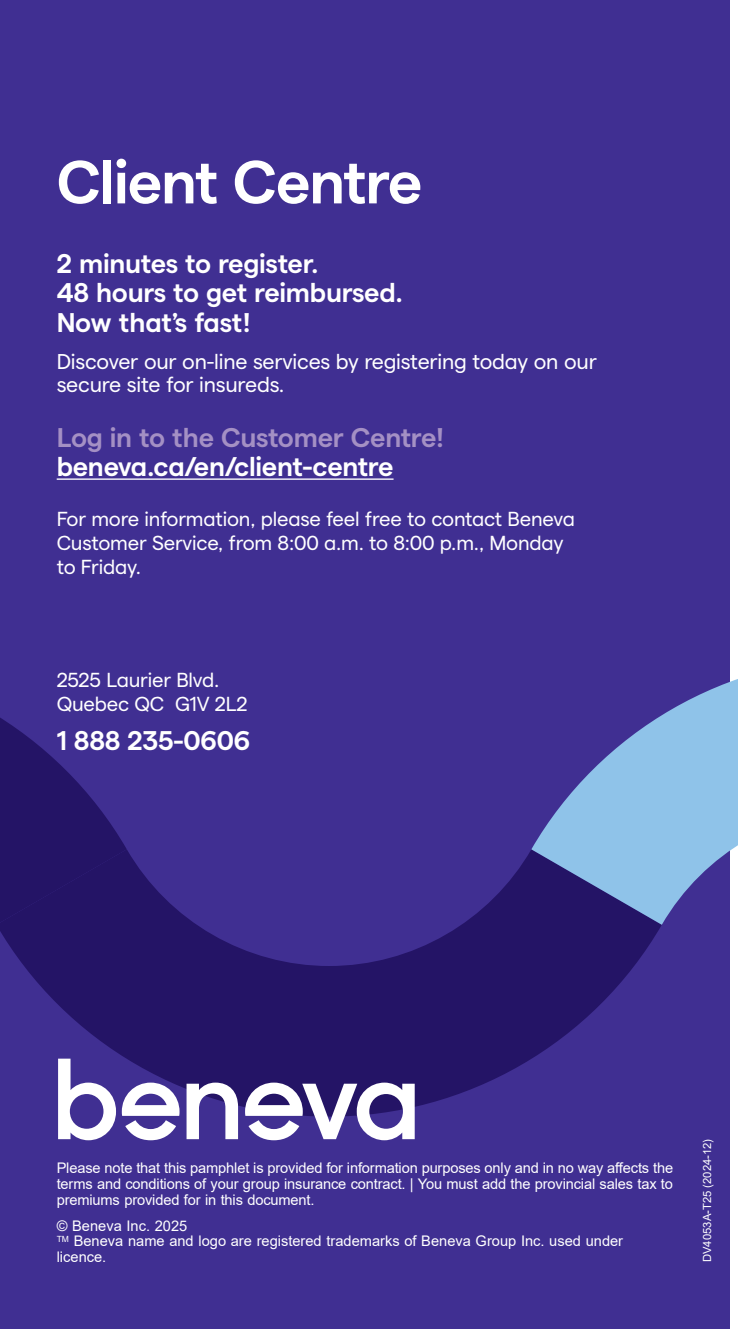
<style>
.page{position:relative;width:738px;height:1329px;background:#fff}
.page>*{position:absolute;margin:0;border:0;box-sizing:border-box;transform-origin:0 0}
._1-Titre_Rv_27pts{font:700 60.75px "Matter Beneva Semi";letter-spacing:-.02em;color:#fff}
._2-STit_Violet_12pts{font:700 27px/29.2px "Matter Beneva Semi";letter-spacing:-.01em;color:#fff}
._3-Txt_courant_Noir_9pts{font:21.38px/23.6px "Matter Beneva Regular";letter-spacing:-.01em;color:#fff}
._3-Txt_courant_Noir_9pts-2{font:20.25px/23.6px "Matter Beneva Regular";letter-spacing:-.01em;color:#fff}
._2-STit_Violet_12pts-2{font:20.25px/23.6px "Matter Beneva Regular";letter-spacing:-.01em;color:#fff}
._9-Notes_légales_Noir_6_5pts{font:14.62px/15.8px "Arial";color:#fff;text-align:justify}
.t1{font:11.25px "Arial";color:#fff}
.s1{color:#a490c4}
</style>
<div class="page">
<div style="left:0;top:0;width:729px;height:1328px;background:#402f92"></div>
<svg style="left:0;top:850px;width:661px;height:266px;fill:#241466"></svg>
<svg style="left:0;top:718px;width:127px;height:206px"></svg>
<svg style="left:531px;top:657px;width:206px;height:267px;fill:#8fc3e9"></svg>
<svg style="left:245px;top:1082px;width:169px;height:58px"></svg>
<svg style="left:186px;top:1082px;width:52px;height:57px"></svg>
<svg style="left:122px;top:1082px;width:57px;height:58px"></svg>
<svg style="left:58px;top:1058px;width:58px;height:82px"></svg>
<hr style="left:57px;top:478px;width:336px;height:2px;background:#fff">
<p class="_1-Titre_Rv_27pts" style="left:57px;top:137px;width:367px">Client Centre</p>
<p class="_2-STit_Violet_12pts" style="left:57px;top:247px;width:347px">2 minutes to register.<br>48 hours to get reimbursed.<br>Now that’s fast!</p>
<p class="_3-Txt_courant_Noir_9pts" style="left:57px;top:348px;width:541px">Discover our on-line services by registering today on our secure site for insureds.</p>
<p class="_2-STit_Violet_12pts" style="left:57px;top:420px;width:388px"><span class="s1">Log in to the Customer Centre! </span>beneva.ca/en/client-centre</p>
<p class="_3-Txt_courant_Noir_9pts-2" style="left:57px;top:506px;width:519px">For more information, please feel free to contact Beneva<br>Customer Service, from 8:00 a.m. to 8:00 p.m., Monday to Friday.</p>
<p class="_2-STit_Violet_12pts-2" style="left:57px;top:666px;width:192px">2525 Laurier Blvd.<br>Quebec QC G1V 2L2</p>
<p class="_2-STit_Violet_12pts" style="left:57px;top:724px;width:195px">1 888 235-0606</p>
<p class="_9-Notes_légales_Noir_6_5pts" style="left:57px;top:1160px;width:617px">Please note that this pamphlet is provided for information purposes only and in no way affects the terms and conditions of your group insurance contract. | You must add the provincial sales tax to premiums provided for in this document.</p>
<p class="_9-Notes_légales_Noir_6_5pts" style="left:57px;top:1217px;width:567px;text-align:left">© Beneva Inc. 2025<br><sup>TM</sup> Beneva name and logo are registered trademarks of Beneva Group Inc. used under licence.</p>
<p class="t1" style="left:699px;top:1262px;width:125px;rotate:-90deg">DV4053A-T25 (2024-12)</p>
</div>
